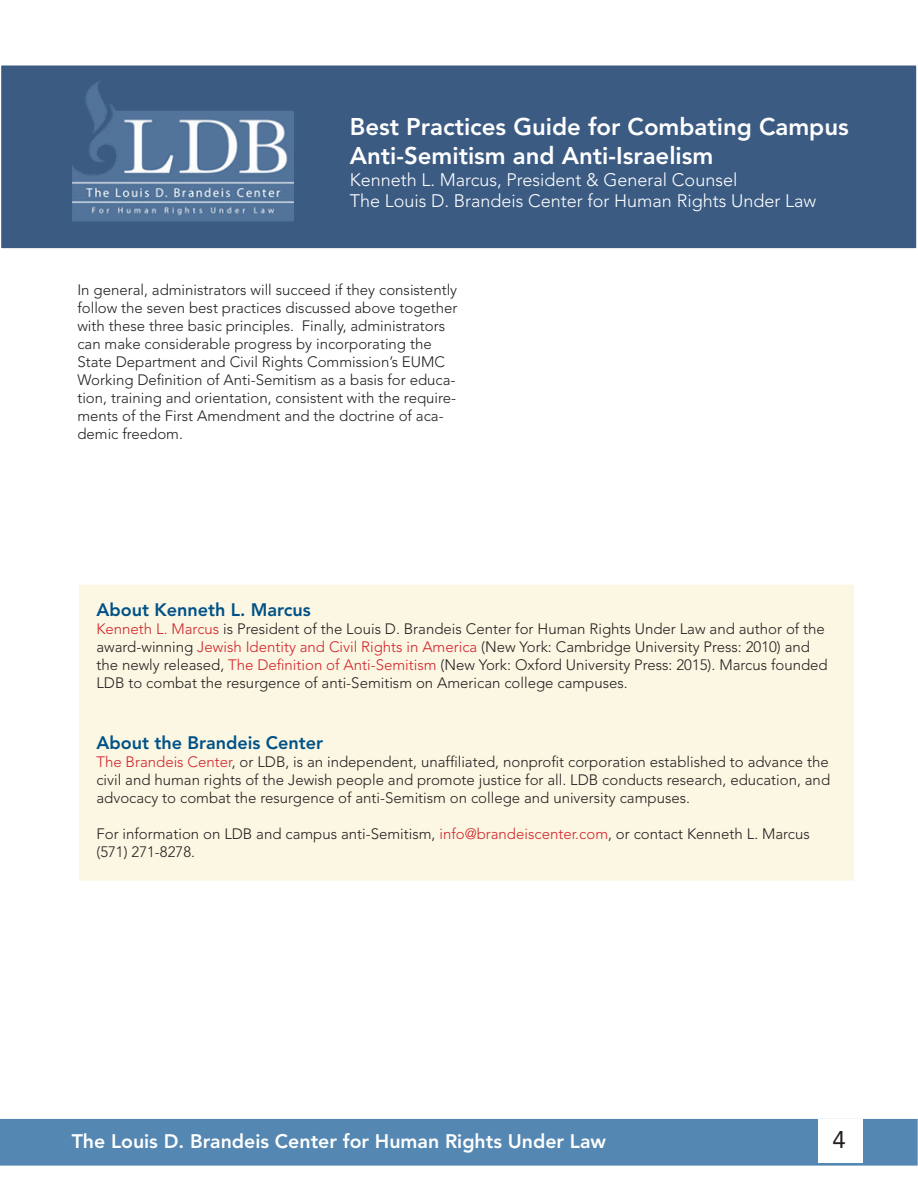
<style>
.page{position:relative;width:918px;height:1188px;background:#fff}
.page>*{position:absolute;margin:0;border:0;box-sizing:border-box;transform-origin:0 0}
.t1{font:800 24px/28.8px "Avenir";color:#fff}
.t2{font:24px "Avenir";color:#231f20}
.t3{font:800 19.5px "Avenir";color:#fff}
.t4{font:300 18px/21.6px "Avenir";color:#fff}
.t5{font:800 18px "Avenir";color:#005187}
.t6{font:300 15px/18px "Avenir";color:#231f20}
.s1{color:#d1232a}
</style>
<div class="page">
<div style="left:0;top:65px;width:917px;height:184px;background:#3b5b83"></div>
<img style="left:73px;top:81px;width:221px;height:140px">
<div style="left:0;top:64px;width:918px;height:186px;border:2px solid #fff"></div>
<div style="left:0;top:1119px;width:918px;height:47px;background:#5487b1"></div>
<div style="left:818px;top:1120px;width:45px;height:43px;background:#fff"></div>
<div style="left:77px;top:583px;width:778px;height:299px;background:#fbf7e3;border:2px solid #fff"></div>
<h1 class="t1" style="left:350px;top:113px;width:501px">Best Practices Guide for Combating Campus<br>Anti-Semitism and Anti-Israelism</h1>
<p class="t4" style="left:350px;top:169px;width:468px">Kenneth L. Marcus, President &amp; General Counsel<br>The Louis D. Brandeis Center for Human Rights Under Law</p>
<p class="t6" style="left:77px;top:281px;width:382px">In general, administrators will succeed if they consistently follow the seven best practices discussed above together with these three basic principles. Finally, administrators can make considerable progress by incorporating the State Department and Civil Rights Commission’s EUMC Working Definition of Anti-Semitism as a basis for educa&shy;tion, training and orientation, consistent with the require&shy;ments of the First Amendment and the doctrine of aca&shy;demic freedom.</p>
<p class="t5" style="left:96px;top:599px;width:216px">About Kenneth L. Marcus</p>
<p class="t6" style="left:96px;top:619px;width:733px"><span class="s1">Kenneth L. Marcus</span> is President of the Louis D. Brandeis Center for Human Rights Under Law and author of the award-winning <span class="s1">Jewish Identity and Civil Rights in America</span> (New York: Cambridge University Press: 2010) and the newly released, <span class="s1">The Definition of Anti-Semitism</span> (New York: Oxford University Press: 2015). Marcus founded LDB to combat the resurgence of anti-Semitism on American college campuses.</p>
<p class="t5" style="left:96px;top:732px;width:228px">About the Brandeis Center</p>
<p class="t6" style="left:96px;top:753px;width:735px;text-align:justify"><span class="s1">The Brandeis Center</span>, or LDB, is an independent, unaffiliated, nonprofit corporation established to advance the civil and human rights of the Jewish people and promote justice for all. LDB conducts research, education, and advocacy to combat the resurgence of anti-Semitism on college and university campuses.</p>
<p class="t6" style="left:96px;top:825px;width:715px">For information on LDB and campus anti-Semitism, <span class="s1">info@brandeiscenter.com</span>, or contact Kenneth L. Marcus (571) 271-8278.</p>
<h2 class="t3" style="left:72px;top:1129px;width:536px">The Louis D. Brandeis Center for Human Rights Under Law</h2>
<h1 class="t2" style="left:832px;top:1126px;width:15px">4</h1>
</div>
